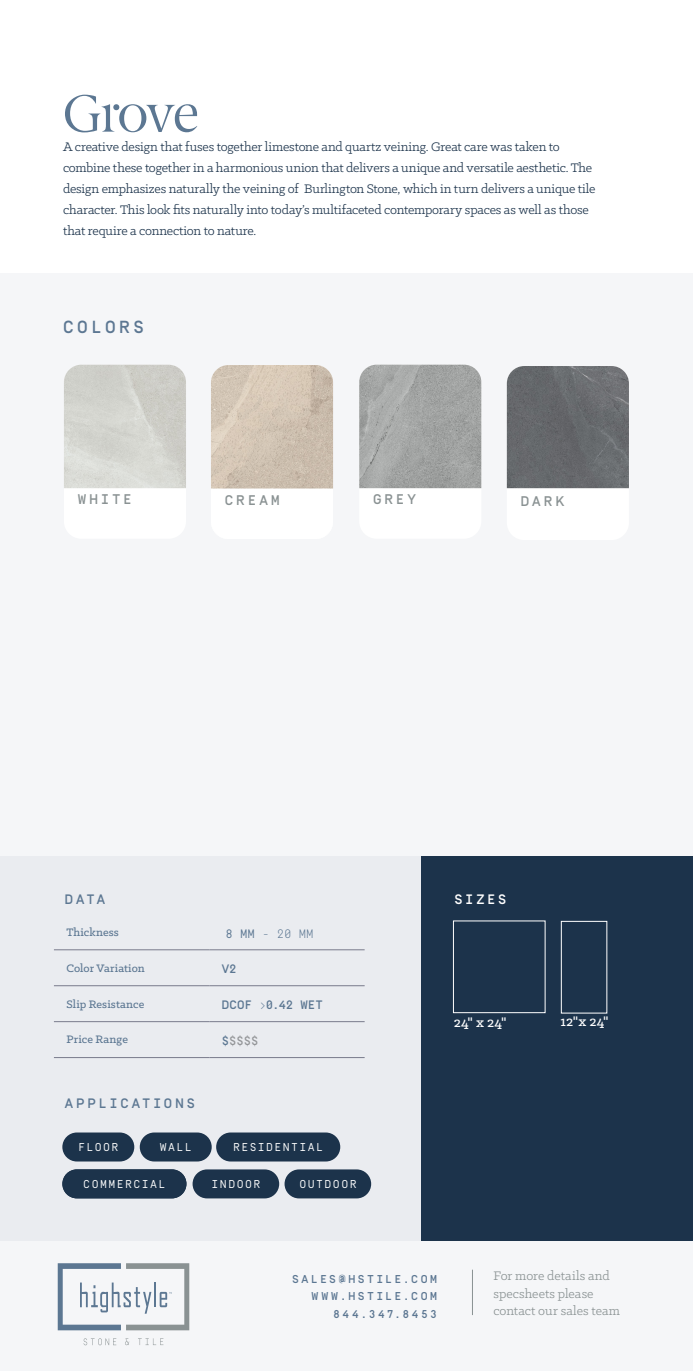
<style>
.page{position:relative;width:693px;height:1371px;background:#fff}
.page>*{position:absolute;margin:0;border:0;box-sizing:border-box;transform-origin:0 0}
.t1{font:52.5px "Berlingske Serif";letter-spacing:-.055em;color:#5c7792}
.t2{font:500 17.5px "Simplon Mono";letter-spacing:.205em;color:#5c7792}
.t3{font:500 15.4px "Klinic Slab";letter-spacing:.01em;color:#fff}
.t4{font:14px/21px "Klinic Slab";letter-spacing:-.01em;color:#1c334b}
.t5{font:14px/17.5px "Klinic Slab";color:#8a9293}
.t6{font:500 14px "Simplon Mono";letter-spacing:.215em;color:#8a9293}
.t7{font:500 13.65px "Simplon Mono";letter-spacing:.2em;color:#5c7792}
.t8{font:500 13.65px "Simplon Mono";letter-spacing:.195em;color:#fff}
.t9{font:500 12.25px "Klinic Slab";letter-spacing:.01em;color:#5c7792}
.t10{font:500 12.25px "Simplon Mono";color:#5c7792}
.t11{font:300 12.25px "Simplon Mono";color:#5c7792}
.t12{font:500 12.25px "Simplon Mono";color:#939598}
.t13{font:11.38px "Simplon Mono";letter-spacing:.13em;color:#fff}
.t14{font:500 11.38px "Simplon Mono";letter-spacing:.21em;color:#5c7792}
.s1{font-weight:400}
.s2{color:#5c7792}
</style>
<div class="page">
<div style="left:0;top:274px;width:693px;height:1096px;background:#f5f6f8"></div>
<div style="left:359px;top:364px;width:122px;height:174px;background:#fff;border-radius:17px"></div>
<img style="left:359px;top:364px;width:122px;height:124px">
<div style="left:421px;top:856px;width:272px;height:384px;background:#1c334b"></div>
<div style="left:0;top:856px;width:421px;height:384px;background:#eaecf0"></div>
<div style="left:64px;top:364px;width:122px;height:174px;background:#fff;border-radius:17px"></div>
<img style="left:64px;top:364px;width:122px;height:124px">
<div style="left:211px;top:365px;width:122px;height:174px;background:#fff;border-radius:17px"></div>
<img style="left:211px;top:365px;width:122px;height:123px">
<div style="left:507px;top:366px;width:122px;height:174px;background:#fff;border-radius:17px"></div>
<img style="left:507px;top:366px;width:122px;height:122px">
<div style="left:561px;top:921px;width:46px;height:92px;border:1px solid #fff"></div>
<svg style="left:84px;top:1338px;width:32px;height:7px"></svg>
<svg style="left:125px;top:1338px;width:4px;height:6px"></svg>
<svg style="left:138px;top:1338px;width:25px;height:6px"></svg>
<svg style="left:58px;top:1263px;width:131px;height:67px"></svg>
<hr style="left:472px;top:1269px;width:1px;height:45px;background:#8a9293">
<hr style="left:54px;top:949px;width:155px;height:1px;background:#797b8c">
<hr style="left:209px;top:949px;width:156px;height:1px;background:#797b8c">
<hr style="left:54px;top:985px;width:155px;height:1px;background:#797b8c">
<hr style="left:209px;top:985px;width:156px;height:1px;background:#797b8c">
<hr style="left:54px;top:1021px;width:155px;height:1px;background:#797b8c">
<hr style="left:209px;top:1021px;width:156px;height:1px;background:#797b8c">
<hr style="left:54px;top:1057px;width:155px;height:1px;background:#797b8c">
<hr style="left:209px;top:1057px;width:156px;height:1px;background:#797b8c">
<div style="left:140px;top:1132px;width:72px;height:29px;background:#1c334b;border-radius:14px"></div>
<div style="left:62px;top:1132px;width:72px;height:29px;background:#1c334b;border-radius:14px"></div>
<div style="left:216px;top:1132px;width:124px;height:29px;background:#1c334b;border-radius:14px"></div>
<div style="left:62px;top:1169px;width:124px;height:29px;background:#1c334b;border-radius:14px"></div>
<div style="left:193px;top:1169px;width:86px;height:29px;background:#1c334b;border-radius:14px"></div>
<div style="left:285px;top:1169px;width:86px;height:29px;background:#1c334b;border-radius:14px"></div>
<p class="t1" style="left:62px;top:79px;width:138px">Grove</p>
<p class="t4" style="left:63px;top:136px;width:534px">A creative design that fuses together limestone and quartz veining. Great care was taken to combine these together in a harmonious union that delivers a unique and versatile aesthetic. The design emphasizes naturally the veining of Burlington Stone, which in turn delivers a unique tile character. This look fits naturally into today’s multifaceted contemporary spaces as well as those that require a connection to nature.</p>
<p class="t2" style="left:63px;top:318px;width:83px">COLORS</p>
<p class="t6" style="left:78px;top:492px;width:56px">WHITE</p>
<p class="t6" style="left:225px;top:492px;width:56px">CREAM</p>
<p class="t6" style="left:373px;top:492px;width:45px">GREY</p>
<p class="t6" style="left:521px;top:493px;width:45px">DARK</p>
<p class="t7" style="left:65px;top:891px;width:42px">DATA</p>
<p class="t9" style="left:67px;top:923px;width:54px">Thickness</p>
<p class="t11" style="left:226px;top:927px;width:90px"><span class="s1">8 MM</span> - 20 MM</p>
<p class="t9" style="left:67px;top:959px;width:80px">Color Variation</p>
<p class="t10" style="left:222px;top:962px;width:16px">V2</p>
<p class="t9" style="left:67px;top:995px;width:79px">Slip Resistance</p>
<p class="t10" style="left:222px;top:998px;width:102px">DCOF &gt;0.42 WET</p>
<p class="t9" style="left:67px;top:1031px;width:63px">Price Range</p>
<p class="t12" style="left:222px;top:1034px;width:38px"><span class="s2">$</span>$$$$</p>
<p class="t7" style="left:65px;top:1096px;width:132px">APPLICATIONS</p>
<p class="t13" style="left:78px;top:1140px;width:42px">FLOOR</p>
<p class="t13" style="left:160px;top:1140px;width:33px">WALL</p>
<p class="t13" style="left:233px;top:1140px;width:91px">RESIDENTIAL</p>
<p class="t13" style="left:83px;top:1177px;width:84px">COMMERCIAL</p>
<p class="t13" style="left:212px;top:1177px;width:50px">INDOOR</p>
<p class="t13" style="left:299px;top:1177px;width:59px">OUTDOOR</p>
<p class="t13" style="left:80px;top:1170px;width:91px">RESIDENTIAL</p>
<p class="t13" style="left:79px;top:1177px;width:91px">RESIDENTIAL</p>
<p class="t8" style="left:454px;top:891px;width:54px">SIZES</p>
<p class="t3" style="left:454px;top:1011px;width:54px">24" x 24"</p>
<p class="t3" style="left:561px;top:1011px;width:50px">12"x 24"</p>
<p class="t14" style="left:292px;top:1272px;width:147px">SALES@HSTILE.COM</p>
<p class="t14" style="left:312px;top:1290px;width:127px">WWW.HSTILE.COM</p>
<p class="t14" style="left:333px;top:1307px;width:105px">844.347.8453</p>
<p class="t5" style="left:493px;top:1266px;width:128px">For more details and specsheets please contact our sales team</p>
</div>
